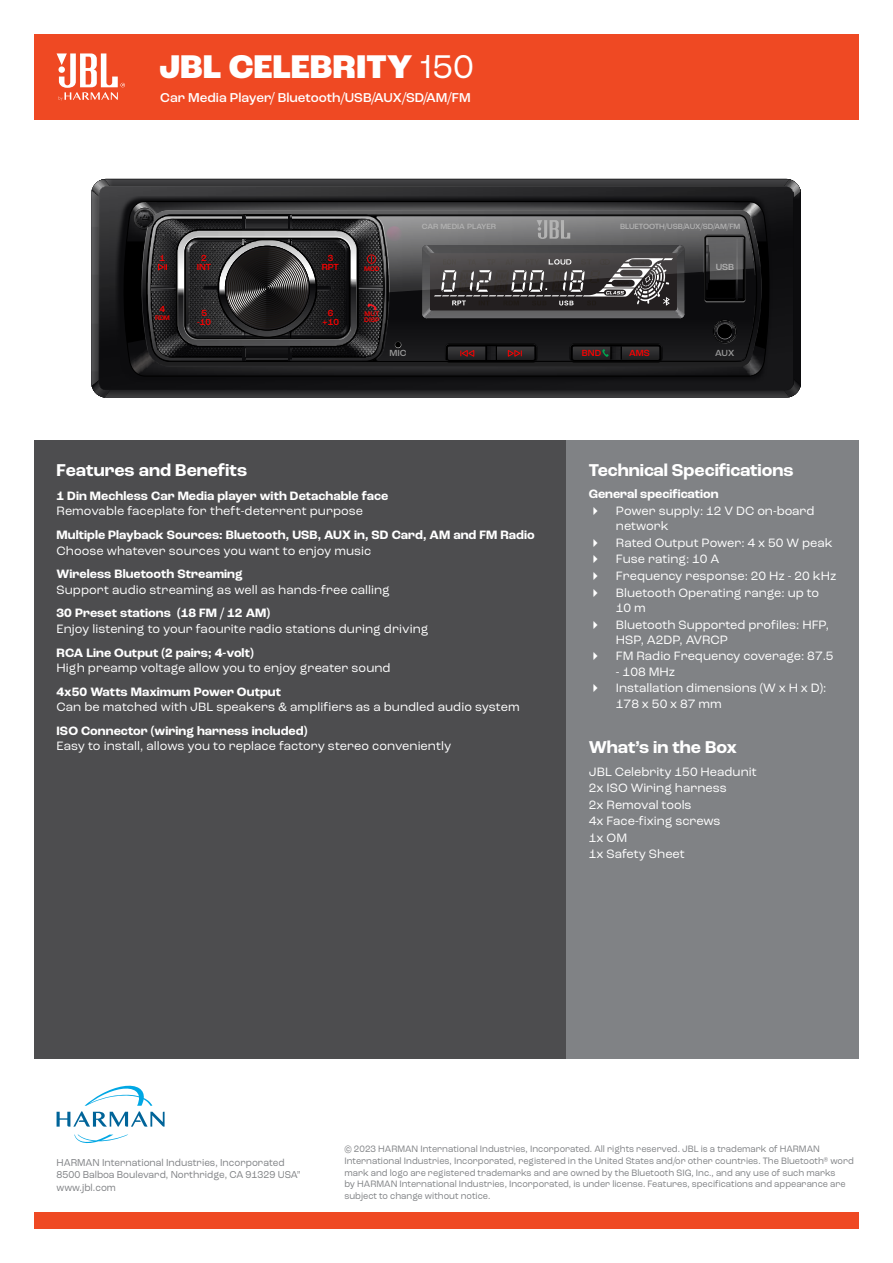
<style>
.page{position:relative;width:893px;height:1263px;background:#fff}
.page>*{position:absolute;margin:0;border:0;box-sizing:border-box;transform-origin:0 0}
.t1{font:800 34.5px "Roc Grotesk";color:#fff}
.t2{font:700 18px "Roc Grotesk";color:#fff}
.t3{font:500 13.5px "Roc Grotesk";color:#fff}
.t4{font:12.75px/16.5px "Roc Grotesk";color:#fff}
.t5{font:700 12.75px "Roc Grotesk";letter-spacing:.005em;color:#fff}
.t6{font:10.5px/12.6px "Roc Grotesk";color:#808285;scale:.94 1}
.t7{font:9.75px/11.7px "Roc Grotesk";color:#808285;scale:.94 1}
.t8{font:500 9.3px "Roc Grotesk";color:#f00}
.t9{font:500 9.3px "Roc Grotesk";color:#999}
.t10{font:500 9.3px "Roc Grotesk";color:#b3b3b3}
.t11{font:500 7.95px "Roc Grotesk";letter-spacing:-.01em;color:#b3b3b3}
.t12{font:500 6.9px/6.3px "Roc Grotesk";color:#f00}
.s1{font-weight:400}
</style>
<div class="page">
<div style="left:34px;top:1213px;width:825px;height:16px;background:#ef4923"></div>
<div style="left:34px;top:440px;width:532px;height:619px;background:#4d4d4f"></div>
<div style="left:566px;top:440px;width:293px;height:619px;background:#808285"></div>
<svg style="left:74px;top:1134px;width:54px;height:9px"></svg>
<svg style="left:57px;top:1085px;width:108px;height:42px"></svg>
<div style="left:34px;top:34px;width:825px;height:85px;background:#ef4923"></div>
<svg style="left:57px;top:53px;width:68px;height:48px"></svg>
<img style="left:91px;top:179px;width:710px;height:219px">
<svg style="left:91px;top:179px;width:1px;height:19px"></svg>
<svg style="left:91px;top:379px;width:21px;height:19px"></svg>
<svg style="left:782px;top:397px;width:19px;height:1px"></svg>
<img style="left:92px;top:179px;width:20px;height:19px">
<img style="left:782px;top:179px;width:19px;height:19px">
<img style="left:92px;top:379px;width:20px;height:18px">
<img style="left:782px;top:379px;width:19px;height:18px">
<img style="left:99px;top:186px;width:695px;height:204px">
<img style="left:115px;top:196px;width:659px;height:186px">
<svg style="left:121px;top:201px;width:650px;height:176px;background:#1e1e20"></svg>
<img style="left:134px;top:208px;width:21px;height:21px">
<img style="left:140px;top:210px;width:622px;height:156px">
<img style="left:136px;top:210px;width:17px;height:17px">
<svg style="left:140px;top:214px;width:614px;height:148px;background:#3c3b3c"></svg>
<h1 class="t1" style="left:159px;top:45px;width:316px">JBL CELEBRITY <span class="s1">150</span></h1>
<p class="t3" style="left:160px;top:89px;width:312px">Car Media Player/ Bluetooth/USB/AUX/SD/AM/FM</p>
<p class="t8" style="left:160px;top:253px;width:7px">1</p>
<p class="t8" style="left:201px;top:253px;width:7px">2</p>
<p class="t8" style="left:328px;top:253px;width:7px">3</p>
<p class="t11" style="left:422px;top:221px;width:76px">CAR MEDIA PLAYER</p>
<p class="t11" style="left:620px;top:221px;width:122px">BLUETOOTH/USB/AUX/SD/AM/FM</p>
<p class="t8" style="left:160px;top:303px;width:7px">4</p>
<p class="t12" style="left:155px;top:314px;width:16px">RDM</p>
<p class="t8" style="left:197px;top:261px;width:16px">INT</p>
<p class="t8" style="left:322px;top:261px;width:19px">RPT</p>
<p class="t12" style="left:364px;top:266px;width:17px">MOD</p>
<p class="t10" style="left:716px;top:261px;width:20px">USB</p>
<p class="t8" style="left:202px;top:308px;width:7px">5</p>
<p class="t8" style="left:328px;top:308px;width:7px">6</p>
<p class="t8" style="left:197px;top:316px;width:15px">-10</p>
<p class="t8" style="left:322px;top:316px;width:18px">+10</p>
<p class="t12" style="left:364px;top:310px;width:17px">MUT<br>DISP</p>
<p class="t9" style="left:390px;top:348px;width:19px">MIC</p>
<p class="t8" style="left:582px;top:348px;width:21px">BND</p>
<p class="t8" style="left:629px;top:348px;width:22px">AMS</p>
<p class="t9" style="left:715px;top:348px;width:21px">AUX</p>
<h2 class="t2" style="left:57px;top:459px;width:192px">Features and Benefits</h2>
<p class="t5" style="left:57px;top:488px;width:333px">1 Din Mechless Car Media player with Detachable face</p>
<p class="t4" style="left:57px;top:503px;width:308px">Removable faceplate for theft-deterrent purpose</p>
<p class="t5" style="left:57px;top:527px;width:480px">Multiple Playback Sources: Bluetooth, USB, AUX in, SD Card, AM and FM Radio</p>
<p class="t4" style="left:57px;top:542px;width:316px">Choose whatever sources you want to enjoy music</p>
<p class="t5" style="left:57px;top:566px;width:188px">Wireless Bluetooth Streaming</p>
<p class="t4" style="left:57px;top:581px;width:335px">Support audio streaming as well as hands-free calling</p>
<p class="t5" style="left:57px;top:605px;width:215px">30 Preset stations (18 FM / 12 AM)</p>
<p class="t4" style="left:57px;top:620px;width:373px">Enjoy listening to your faourite radio stations during driving</p>
<p class="t5" style="left:57px;top:644px;width:199px">RCA Line Output (2 pairs; 4-volt)</p>
<p class="t4" style="left:57px;top:659px;width:336px">High preamp voltage allow you to enjoy greater sound</p>
<p class="t5" style="left:57px;top:683px;width:226px">4x50 Watts Maximum Power Output</p>
<p class="t4" style="left:57px;top:698px;width:465px">Can be matched with JBL speakers &amp; amplifiers as a bundled audio system</p>
<p class="t5" style="left:57px;top:723px;width:252px">ISO Connector (wiring harness included)</p>
<p class="t4" style="left:57px;top:738px;width:396px">Easy to install, allows you to replace factory stereo conveniently</p>
<h2 class="t2" style="left:589px;top:459px;width:206px">Technical Specifications</h2>
<p class="t5" style="left:589px;top:486px;width:131px">General specification</p>
<p class="t4" style="left:616px;top:503px;width:200px;line-height:15.3px">Power supply: 12 V DC on-board network</p>
<p class="t4" style="left:616px;top:534px;width:222px">Rated Output Power: 4 x 50 W peak<br>Fuse rating: 10 A<br>Frequency response: 20 Hz - 20 kHz<br>Bluetooth Operating range: up to</p>
<p class="t4" style="left:616px;top:599px;width:214px">10 m<br>Bluetooth Supported profiles: HFP,</p>
<p class="t4" style="left:616px;top:631px;width:219px">HSP, A2DP, AVRCP<br>FM Radio Frequency coverage: 87.5</p>
<p class="t4" style="left:616px;top:663px;width:212px">- 108 MHz<br>Installation dimensions (W x H x D):</p>
<p class="t4" style="left:616px;top:695px;width:107px">178 x 50 x 87 mm</p>
<h2 class="t2" style="left:589px;top:736px;width:149px">What’s in the Box</h2>
<p class="t4" style="left:589px;top:763px;width:169px">JBL Celebrity 150 Headunit<br>2x ISO Wiring harness<br>2x Removal tools<br>4x Face-fixing screws<br>1x OM<br>1x Safety Sheet</p>
<p class="t6" style="left:57px;top:1156px;width:261px">HARMAN International Industries, Incorporated<br>8500 Balboa Boulevard, Northridge, CA 91329 USA” www.jbl.com</p>
<p class="t7" style="left:344px;top:1143px;width:543px">© 2023 HARMAN International Industries, Incorporated. All rights reserved. JBL is a trademark of HARMAN International Industries, Incorporated, registered in the United States and/or other countries. The Bluetooth<sup>®</sup> word mark and logo are registered trademarks and are owned by the Bluetooth SIG, Inc., and any use of such marks<br>by HARMAN International Industries, Incorporated, is under license. Features, specifications and appearance are subject to change without notice.</p>
</div>
